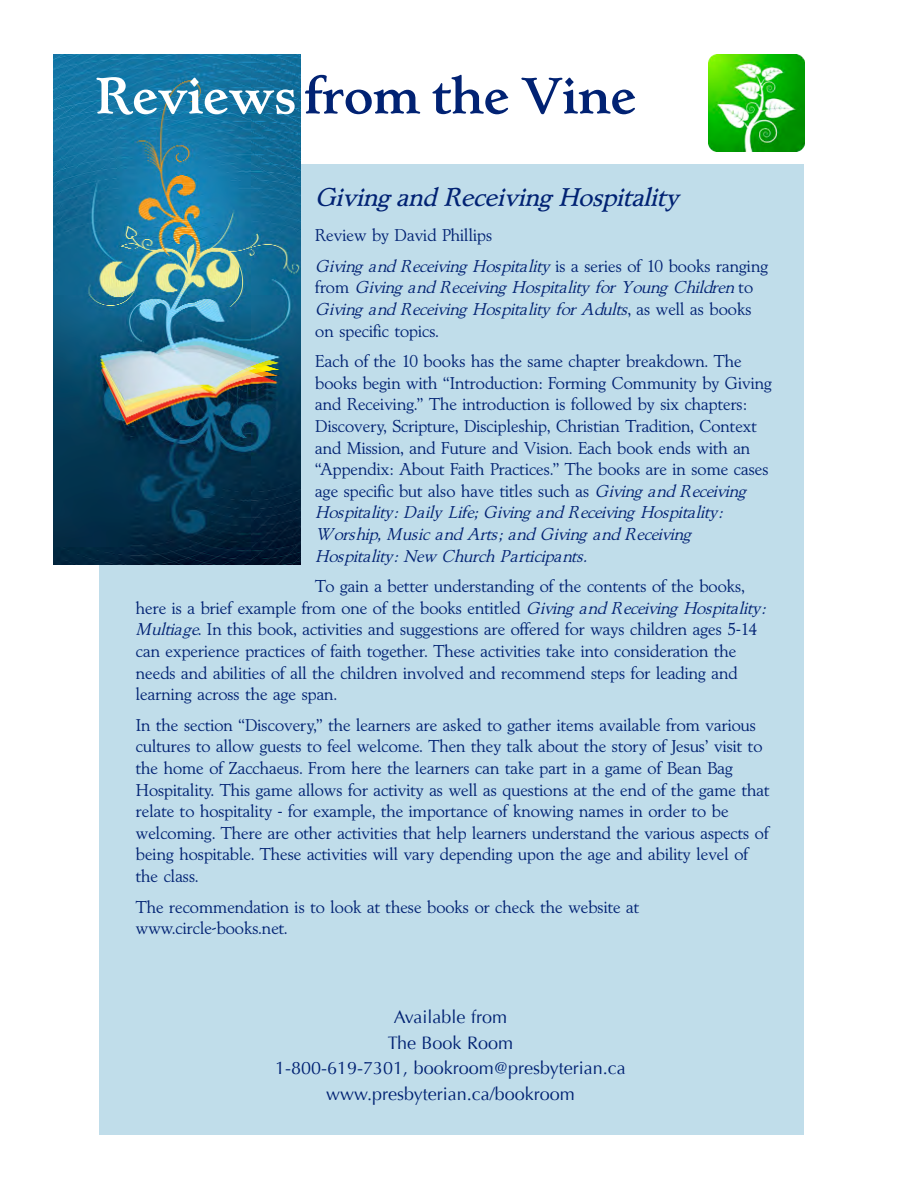
<style>
.page{position:relative;width:918px;height:1188px;background:#fff}
.page>*{position:absolute;margin:0;border:0;box-sizing:border-box;transform-origin:0 0}
.t1{font:54px "Lynton Bld";color:#012273}
.t2{font:italic 27px "Lynton Rgl";color:#012273}
.t3{font:18px/21.6px "Lynton Lgt";color:#012273}
.t4{font:italic 18px/21.6px "Lynton Lgt";letter-spacing:-.01em;color:#012273;text-align:justify}
.t5{font:18px/25.7px "Optima";color:#012273;text-align:center}
.s1{color:#fff}
.s2{font-style:italic}
.s3{font-style:normal}
</style>
<div class="page">
<div style="left:99px;top:165px;width:705px;height:970px;background:#c0ddea"></div>
<img style="left:53px;top:55px;width:247px;height:509px">
<img style="left:708px;top:55px;width:97px;height:96px">
<h1 class="t1" style="left:96px;top:78px;width:542px"><span class="s1">Reviews</span> from the Vine</h1>
<h2 class="t2" style="left:315px;top:188px;width:371px">Giving and Receiving Hospitality</h2>
<p class="t3" style="left:315px;top:222px;width:454px;line-height:30.6px">Review by David Phillips<br><span class="s2">Giving and Receiving Hospitality</span> i s a s e r i e s o f 10 b o o k s r a n g i n g</p>
<p class="t4" style="left:315px;top:279px;width:439px"><span class="s3">f r o m</span> Giving and Receiving Hospitality for Young Children <span class="s3">t o </span>Giving and Receiving Hospitality for Adults<span class="s3">, a s w e l l a s b o o k s on specific topics.</span></p>
<p class="t3" style="left:315px;top:353px;width:458px">Each of the 10 books has the same chapter breakdown. The books begin with “Introduction: Forming Community by Giving and Receiving.” The introduction is followed by six chapters:<br>Discovery, Scripture, Discipleship, Christian Tradition, Context and Mission, and Future and Vision. Each book ends with an “Appendix: About Faith Practices.” The books are in some cases age specific but also have titles such as <span class="s2">Giving and Receiving Hospitality: Daily Life; Giving and R eceiving Hospitality:<br>Worship, Music and Arts; and Giving and Receiving Hospitality: New Church P articipants.</span></p>
<p class="t3" style="left:136px;top:578px;width:635px;text-indent:179px">To gain a better understanding of the contents of the books, here is a brief example from one of the books entitled <span class="s2">Giving and Receiving Hospitality:<br>Multiage</span>. In this book, activities and suggestions are offered for ways children ages 5–14 can experience practices of faith together. These activities take into consideration the needs and abilities of all the children involved and recommend steps for leading and learning across the age span.</p>
<p class="t3" style="left:136px;top:716px;width:635px">In the section “Discovery,” the learners are asked to gather items available from various cultures to allow guests to feel welcome. Then they talk about the story of Jesus’ visit to the home of Zacchaeus. From here the learners can take part in a game of Bean Bag Hospitality. This game allows for activity as well as questions at the end of the game that relate to hospitality – for example, the importance of knowing names in order to be welcoming. There are other activities that help learners understand the various aspects of being hospitable. These activities will vary depending upon the age and ability level of the class.</p>
<p class="t3" style="left:136px;top:898px;width:505px">The recommendation is to look at these books or check the website at www.circle-books.net.</p>
<p class="t5" style="left:275px;top:1004px;width:352px">Available from<br>The Book Room<br>1-800-619-7301, bookroom@presbyterian.ca www.presbyterian.ca/bookroom</p>
</div>
